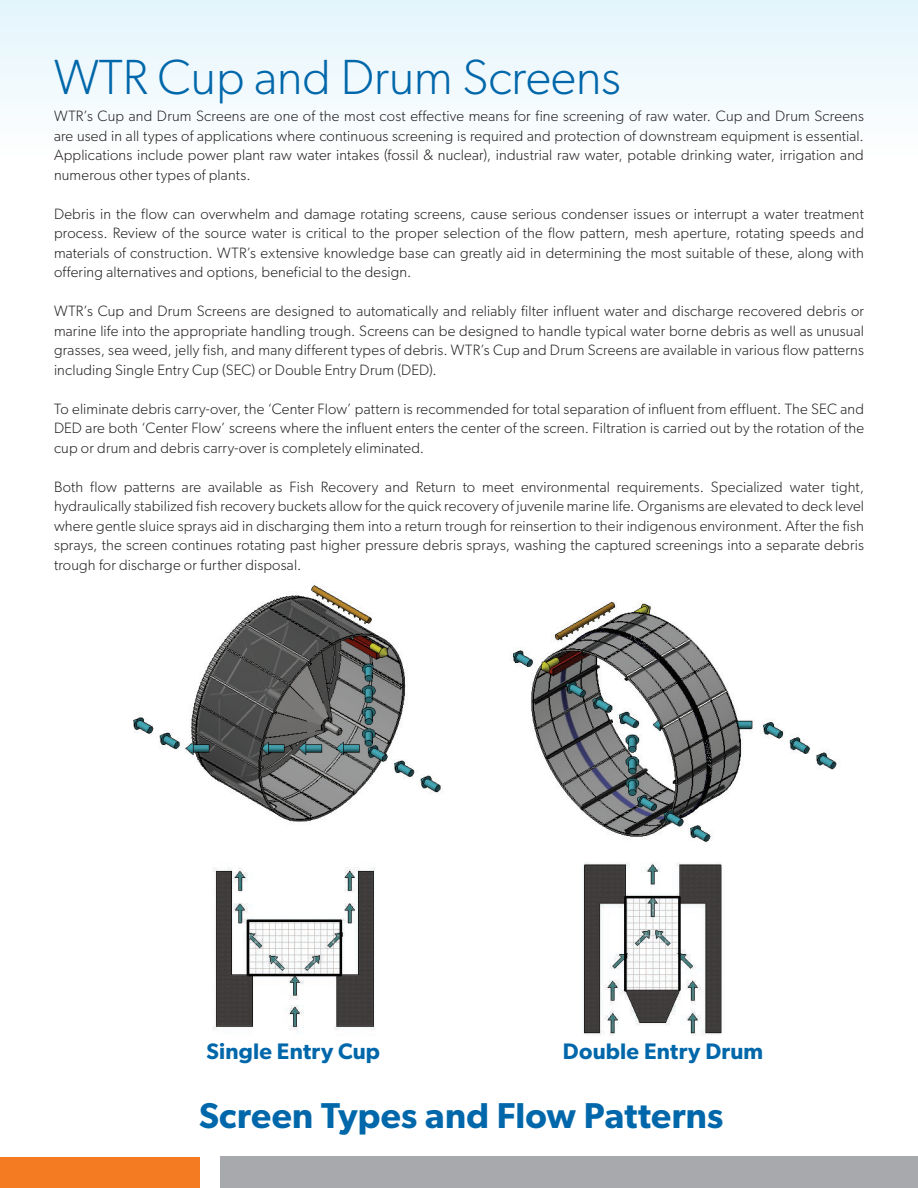
<style>
.page{position:relative;width:918px;height:1188px;background:#fff}
.page>*{position:absolute;margin:0;border:0;box-sizing:border-box;transform-origin:0 0}
.t1{font:300 49.5px "Gibson";color:#0067aa}
.t2{font:600 36px "Gibson";letter-spacing:.01em;color:#0067aa}
.t3{font:600 22.5px "Gibson";letter-spacing:.01em;color:#0067aa}
.t4{font:300 15px/19.5px "Gibson";letter-spacing:.015em;color:#231f20;text-align:justify}
</style>
<div class="page">
<img style="left:133px;top:585px;width:704px;height:258px">
<div style="left:0;top:0;width:918px;height:231px;background:linear-gradient(to bottom,#e5f5fc,#fff)"></div>
<div style="left:0;top:1157px;width:200px;height:31px;background:#f47b21"></div>
<div style="left:220px;top:1157px;width:697px;height:31px;background:#a8a9ad"></div>
<img style="left:212px;top:862px;width:510px;height:174px">
<h1 class="t1" style="left:54px;top:47px;width:568px">WTR Cup and Drum Screens</h1>
<p class="t4" style="left:54px;top:106px;width:811px">WTR’s Cup and Drum Screens are one of the most cost effective means for fine screening of raw water. Cup and Drum Screens are used in all types of applications where continuous screening is required and protection of downstream equipment is essential.<br>Applications include power plant raw water intakes (fossil &amp; nuclear), industrial raw water, potable drinking water, irrigation and numerous other types of plants.</p>
<p class="t4" style="left:54px;top:203px;width:812px">Debris in the flow can overwhelm and damage rotating screens, cause serious condenser issues or interrupt a water treatment process. Review of the source water is critical to the proper selection of the flow pattern, mesh aperture, rotating speeds and materials of construction. WTR’s extensive knowledge base can greatly aid in determining the most suitable of these, along with offering alternatives and options, beneficial to the design.</p>
<p class="t4" style="left:54px;top:301px;width:812px">WTR’s Cup and Drum Screens are designed to automatically and reliably filter influent water and discharge recovered debris or marine life into the appropriate handling trough. Screens can be designed to handle typical water borne debris as well as unusual grasses, sea weed, jelly fish, and many different types of debris. WTR’s Cup and Drum Screens are available in various flow patterns including Single Entry Cup (SEC) or Double Entry Drum (DED).</p>
<p class="t4" style="left:54px;top:398px;width:812px">To eliminate debris carry-over, the ‘Center Flow’ pattern is recommended for total separation of influent from effluent. The SEC and DED are both ‘Center Flow’ screens where the influent enters the center of the screen. Filtration is carried out by the rotation of the cup or drum and debris carry-over is completely eliminated.</p>
<p class="t4" style="left:54px;top:476px;width:812px">Both flow patterns are available as Fish Recovery and Return to meet environmental requirements. Specialized water tight, hydraulically stabilized fish recovery buckets allow for the quick recovery of juvenile marine life. Organisms are elevated to deck level where gentle sluice sprays aid in discharging them into a return trough for reinsertion to their indigenous environment. After the fish sprays, the screen continues rotating past higher pressure debris sprays, washing the captured screenings into a separate debris trough for discharge or further disposal.</p>
<h3 class="t3" style="left:207px;top:1038px;width:175px">Single Entry Cup</h3>
<h3 class="t3" style="left:563px;top:1038px;width:202px">Double Entry Drum</h3>
<h2 class="t2" style="left:199px;top:1094px;width:526px">Screen Types and Flow Patterns</h2>
</div>
